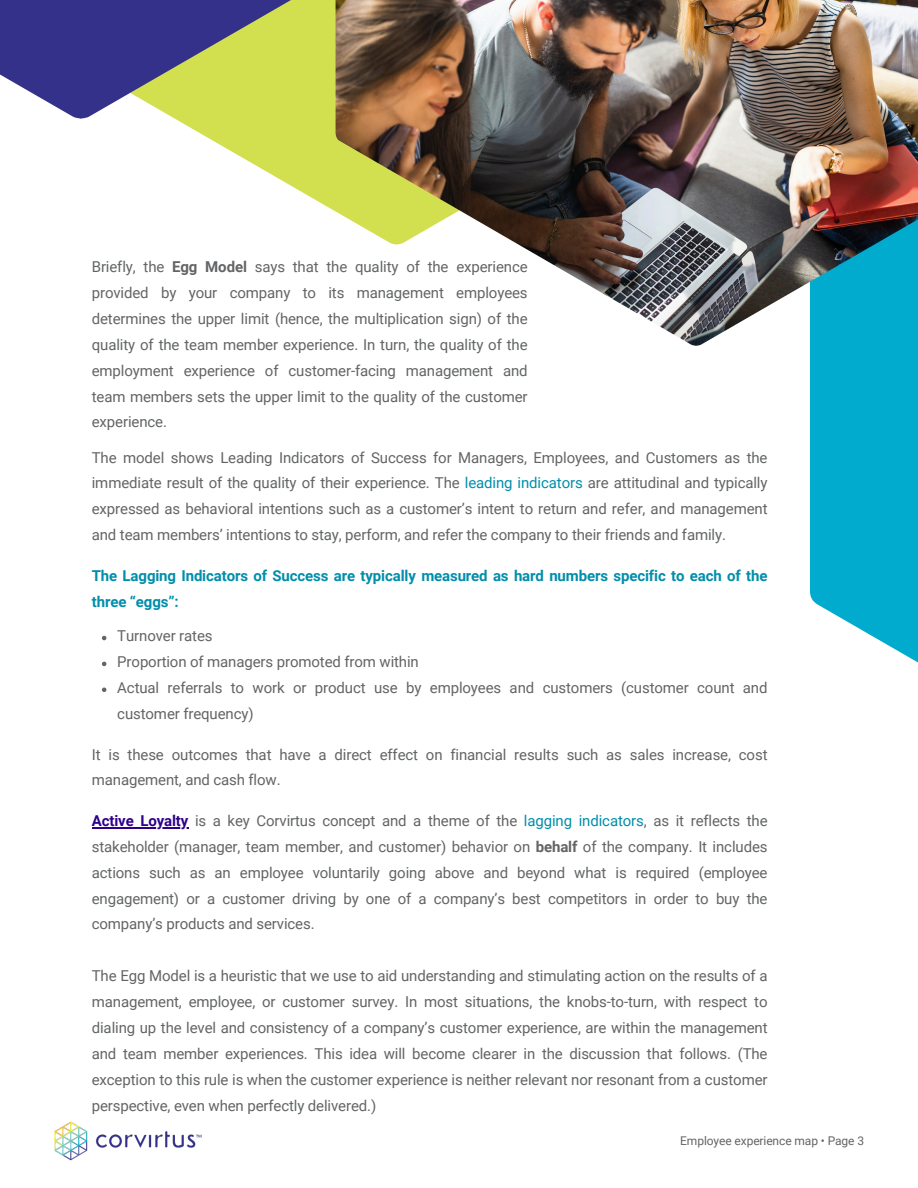
<style>
.page{position:relative;width:918px;height:1188px;background:#fff}
.page>*{position:absolute;margin:0;border:0;box-sizing:border-box;transform-origin:0 0}
.t1{font:15px/25.8px "Roboto";letter-spacing:-.005em;color:#626466;text-align:justify}
.t2{font:700 15px/25.8px "Roboto";letter-spacing:-.01em;color:#008eaa}
.t3{font:12px "Roboto";letter-spacing:-.005em;color:#626466}
.s1{font-weight:700}
.s2{color:#008eaa}
.s3{font-weight:700;color:#2e008b}
</style>
<div class="page">
<svg style="left:810px;top:346px;width:108px;height:316px;background:#19b3d2"></svg>
<svg style="left:175px;top:119px;width:126px;height:73px"></svg>
<svg style="left:0;top:0;width:301px;height:119px;background:#7a7d7f"></svg>
<div style="left:301px;top:0;width:35px;height:212px;background:#d2df4f"></div>
<img style="left:336px;top:0;width:582px;height:346px">
<img style="left:54px;top:1121px;width:148px;height:40px">
<svg style="left:102px;top:636px;width:4px;height:4px"></svg>
<svg style="left:102px;top:662px;width:4px;height:4px"></svg>
<svg style="left:102px;top:688px;width:4px;height:4px"></svg>
<hr style="left:92px;top:827px;width:96px;height:1px;background:#2e008b">
<h2 class="t1" style="left:92px;top:254px;width:437px">Briefly, the <span class="s1">Egg Model</span> says that the quality of the experience provided by your company to its management employees determines the upper limit (hence, the multiplication sign) of the quality of the team member experience. In turn, the quality of the employment experience of customer-facing management and team members sets the upper limit to the quality of the customer experience.</h2>
<p class="t1" style="left:92px;top:445px;width:677px">The model shows Leading Indicators of Success for Managers, Employees, and Customers as the immediate result of the quality of their experience. The <span class="s2">leading indicators</span> are attitudinal and typically expressed as behavioral intentions such as a customer’s intent to return and refer, and management and team members’ intentions to stay, perform, and refer the company to their friends and family.</p>
<h2 class="t2" style="left:92px;top:563px;width:677px">The Lagging Indicators of Success are typically measured as hard numbers specific to each of the three “eggs”:</h2>
<p class="t1" style="left:117px;top:623px;width:97px">Turnover rates</p>
<h2 class="t1" style="left:117px;top:649px;width:303px">Proportion of managers promoted from within</h2>
<h2 class="t1" style="left:117px;top:675px;width:652px">Actual referrals to work or product use by employees and customers (customer count and customer frequency)</h2>
<p class="t1" style="left:92px;top:742px;width:677px">It is these outcomes that have a direct effect on financial results such as sales increase, cost management, and cash flow.</p>
<p class="t1" style="left:92px;top:808px;width:677px"><span class="s3">Active Loyalty</span> is a key Corvirtus concept and a theme of the <span class="s2">lagging indicators</span>, as it reflects the stakeholder (manager, team member, and customer) behavior on <span class="s1">behalf</span> of the company. It includes actions such as an employee voluntarily going above and beyond what is required (employee engagement) or a customer driving by one of a company’s best competitors in order to buy the company’s products and services.</p>
<p class="t1" style="left:92px;top:963px;width:677px">The Egg Model is a heuristic that we use to aid understanding and stimulating action on the results of a management, employee, or customer survey. In most situations, the knobs-to-turn, with respect to dialing up the level and consistency of a company’s customer experience, are within the management and team member experiences. This idea will become clearer in the discussion that follows. (The exception to this rule is when the customer experience is neither relevant nor resonant from a customer perspective, even when perfectly delivered.)</p>
<h1 class="t3" style="left:680px;top:1134px;width:185px">Employee experience map • Page 3</h1>
</div>
